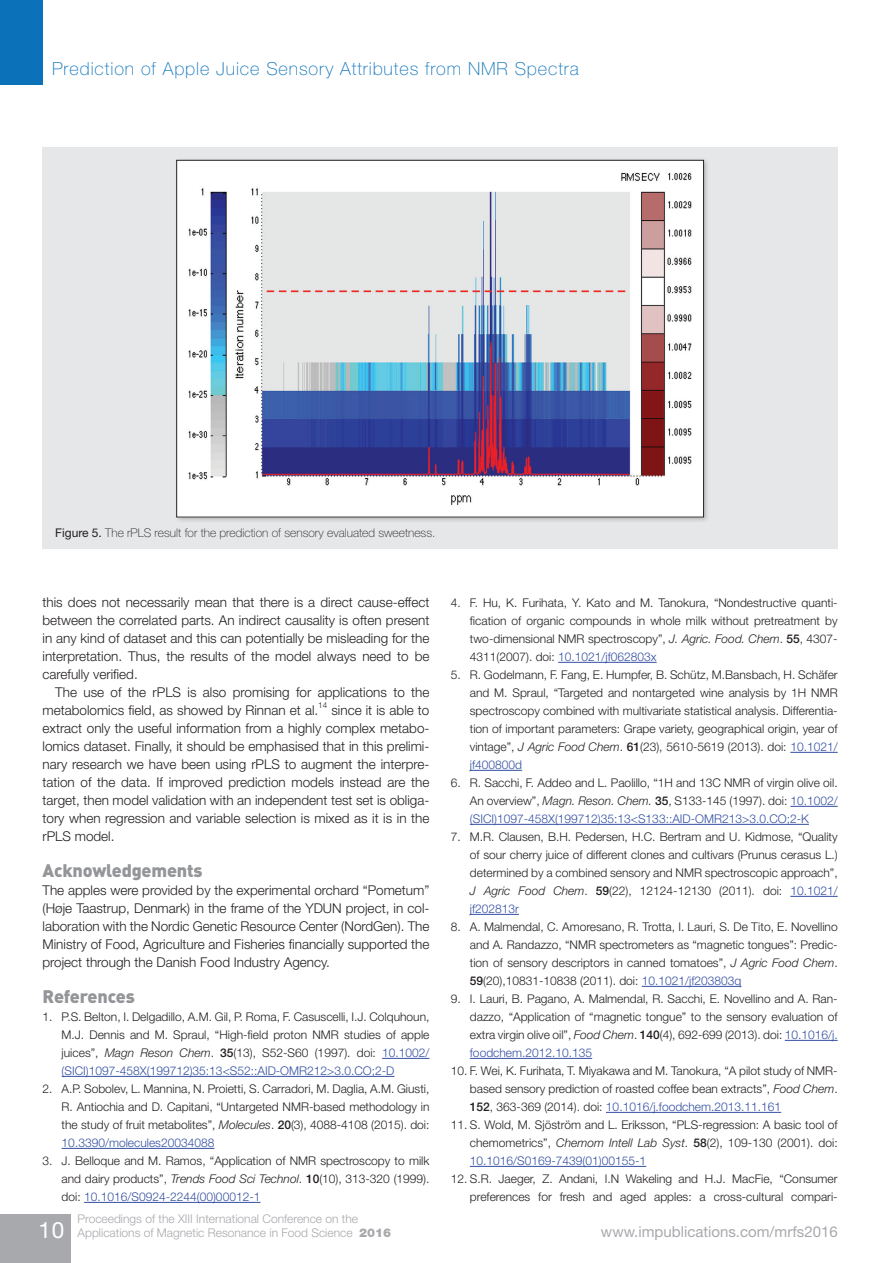
<style>
.page{position:relative;width:893px;height:1263px;background:#fff}
.page>*{position:absolute;margin:0;border:0;box-sizing:border-box;transform-origin:0 0}
.t1{font:22.5px "Helvetica Neue LT Std";color:#fff}
.t2{font:100 18px "Helvetica Neue LT Std";letter-spacing:.05em;color:#0b72ba}
.Head_A{font:900 18px "DINOT";letter-spacing:-.01em;color:#939598}
.t3{font:15px "Helvetica Neue LT Std";color:#a8a9ad}
.Body{font:300 13.5px/18px "Helvetica Neue";color:#231f20;text-align:justify}
.Body_No_Indent{font:300 13.5px/18px "Helvetica Neue";color:#231f20;text-align:justify}
.Body_Refs{font:300 12px/18px "Helvetica Neue";color:#231f20;text-align:justify}
.t4{font:300 12px/14.4px "Helvetica Neue";color:#a8a9ad}
.t5{font:100 12px "Helvetica Neue LT Std";color:#231f20}
.Body-2{font:300 8.1px "Helvetica Neue";color:#231f20}
.s1{font-weight:400}
.s2{font-style:italic}
.s3{font-weight:500}
.s4{color:#334fa2}
.s5{font-family:"Helvetica Neue LT Std";font-weight:900}
</style>
<div class="page">
<div style="left:0;top:0;width:43px;height:85px;background:#0b72ba"></div>
<div style="left:0;top:1214px;width:71px;height:49px;background:#a8a9ad"></div>
<hr style="left:382px;top:1058px;width:47px;height:1px;background:#334fa2">
<hr style="left:62px;top:1076px;width:332px;height:1px;background:#334fa2">
<hr style="left:62px;top:1148px;width:152px;height:1px;background:#334fa2">
<hr style="left:84px;top:1202px;width:176px;height:1px;background:#334fa2">
<hr style="left:558px;top:662px;width:99px;height:1px;background:#334fa2">
<hr style="left:790px;top:752px;width:48px;height:1px;background:#334fa2">
<hr style="left:470px;top:770px;width:52px;height:1px;background:#334fa2">
<hr style="left:790px;top:806px;width:48px;height:1px;background:#334fa2">
<hr style="left:470px;top:824px;width:339px;height:1px;background:#334fa2">
<hr style="left:790px;top:896px;width:48px;height:1px;background:#334fa2">
<hr style="left:470px;top:914px;width:49px;height:1px;background:#334fa2">
<hr style="left:642px;top:986px;width:99px;height:1px;background:#334fa2">
<hr style="left:785px;top:1040px;width:53px;height:1px;background:#334fa2">
<hr style="left:470px;top:1058px;width:122px;height:1px;background:#334fa2">
<hr style="left:606px;top:1112px;width:175px;height:1px;background:#334fa2">
<hr style="left:470px;top:1166px;width:176px;height:1px;background:#334fa2">
<div style="left:43px;top:147px;width:795px;height:402px;background:#e6e7e9"></div>
<div style="left:174px;top:158px;width:536px;height:366px;background:#231f20;opacity:.25"></div>
<img style="left:178px;top:162px;width:524px;height:353px">
<h2 class="t2" style="left:52px;top:58px;width:528px">Prediction of Apple Juice Sensory Attributes from NMR Spectra</h2>
<p class="t5" style="left:55px;top:525px;width:382px"><span class="s1">Figure 5.</span> The rPLS result for the prediction of sensory evaluated sweetness.</p>
<p class="Body" style="left:43px;top:593px;width:388px">this does not necessarily mean that there is a direct cause-effect between the correlated parts. An indirect causality is often present in any kind of dataset and this can potentially be misleading for the interpretation. Thus, the results of the model always need to be carefully verified.</p>
<p class="Body" style="left:43px;top:683px;width:388px;text-indent:13px">The use of the rPLS is also promising for applications to the metabolomics field, as showed by Rinnan et al.</p>
<p class="Body-2" style="left:318px;top:700px;width:11px">14</p>
<p class="Body" style="left:43px;top:701px;width:388px;text-indent:289px">since it is able to extract only the useful information from a highly complex metabo&shy;lomics dataset. Finally, it should be emphasised that in this prelimi&shy;nary research we have been using rPLS to augment the interpre&shy;tation of the data. If improved prediction models instead are the target, then model validation with an independent test set is obliga&shy;tory when regression and variable selection is mixed as it is in the rPLS model.</p>
<p class="Head_A" style="left:43px;top:858px;width:162px">Acknowledgements</p>
<p class="Body_No_Indent" style="left:43px;top:881px;width:388px">The apples were provided by the experimental orchard “Pometum” (Høje Taastrup, Denmark) in the frame of the YDUN project, in col&shy;laboration with the Nordic Genetic Resource Center (NordGen). The Ministry of Food, Agriculture and Fisheries financially supported the project through the Danish Food Industry Agency.</p>
<p class="Head_A" style="left:43px;top:984px;width:94px">References</p>
<p class="Body_Refs" style="left:62px;top:1008px;width:369px;text-indent:-19px">1. P.S. Belton, I. Delgadillo, A.M. Gil, P. Roma, F. Casuscelli, I.J. Colquhoun, M.J. Dennis and M. Spraul, “High-field proton NMR studies of apple juices”, <span class="s2">Magn Reson Chem</span>. <span class="s3">35</span>(13), S52-S60 (1997). doi: <span class="s4">10.1002/ (SICI)1097-458X(199712)35:13&lt;S52::AID-OMR212&gt;3.0.CO;2-D</span></p>
<p class="Body_Refs" style="left:62px;top:1080px;width:369px;text-indent:-19px">2. A.P. Sobolev, L. Mannina, N. Proietti, S. Carradori, M. Daglia, A.M. Giusti, R. Antiochia and D. Capitani, “Untargeted NMR-based methodology in the study of fruit metabolites”, <span class="s2">Molecules</span>. <span class="s3">20</span>(3), 4088-4108 (2015). doi:<br><span class="s4">10.3390/molecules20034088</span></p>
<p class="Body_Refs" style="left:62px;top:1152px;width:369px;text-indent:-19px">3. J. Belloque and M. Ramos, “Application of NMR spectroscopy to milk and dairy products”, <span class="s2">Trends Food Sci Technol</span>. <span class="s3">10</span>(10), 313-320 (1999). doi: <span class="s4">10.1016/S0924-2244(00)00012-1</span></p>
<h1 class="t1" style="left:39px;top:1216px;width:27px">10</h1>
<p class="t4" style="left:78px;top:1211px;width:315px">Proceedings of the XIII International Conference on the<br>Applications of Magnetic Resonance in Food Science <span class="s5">2016</span></p>
<p class="Body_Refs" style="left:470px;top:594px;width:369px;text-indent:-19px">4. F. Hu, K. Furihata, Y. Kato and M. Tanokura, “Nondestructive quanti&shy;fication of organic compounds in whole milk without pretreatment by two-dimensional NMR spectroscopy”, <span class="s2">J. Agric. Food. Chem</span>. <span class="s3">55</span>, 4307- 4311(2007). doi: <span class="s4">10.1021/jf062803x</span></p>
<p class="Body_Refs" style="left:470px;top:666px;width:369px;text-indent:-19px">5. R. Godelmann, F. Fang, E. Humpfer, B. Schütz, M.Bansbach, H. Schäfer and M. Spraul, “Targeted and nontargeted wine analysis by 1H NMR spectroscopy combined with multivariate statistical analysis. Differentia&shy;tion of important parameters: Grape variety, geographical origin, year of vintage”, <span class="s2">J Agric Food Chem</span>. <span class="s3">61</span>(23), 5610-5619 (2013). doi: <span class="s4">10.1021/ jf400800d</span></p>
<p class="Body_Refs" style="left:470px;top:774px;width:369px;text-indent:-19px">6. R. Sacchi, F. Addeo and L. Paolillo, “1H and 13C NMR of virgin olive oil.<br>An overview”, <span class="s2">Magn. Reson. Chem.</span> <span class="s3">35</span>, S133-145 (1997). doi: <span class="s4">10.1002/ (SICI)1097-458X(199712)35:13&lt;S133::AID-OMR213&gt;3.0.CO;2-K</span></p>
<p class="Body_Refs" style="left:470px;top:828px;width:369px;text-indent:-19px">7. M.R. Clausen, B.H. Pedersen, H.C. Bertram and U. Kidmose, “Quality of sour cherry juice of different clones and cultivars (Prunus cerasus L.) determined by a combined sensory and NMR spectroscopic approach”, <span class="s2">J Agric Food Chem</span>. <span class="s3">59</span>(22), 12124-12130 (2011). doi: <span class="s4">10.1021/ jf202813r</span></p>
<p class="Body_Refs" style="left:470px;top:918px;width:369px;text-indent:-19px">8. A. Malmendal, C. Amoresano, R. Trotta, I. Lauri, S. De Tito, E. Novellino and A. Randazzo, “NMR spectrometers as “magnetic tongues”: Predic&shy;tion of sensory descriptors in canned tomatoes”, <span class="s2">J Agric Food Chem</span>.<br><span class="s3">59</span>(20),10831-10838 (2011). doi: <span class="s4">10.1021/jf203803q</span></p>
<p class="Body_Refs" style="left:470px;top:990px;width:369px;text-indent:-19px">9. I. Lauri, B. Pagano, A. Malmendal, R. Sacchi, E. Novellino and A. Ran&shy;dazzo, “Application of “magnetic tongue” to the sensory evaluation of extra virgin olive oil”, <span class="s2">Food Chem</span>. <span class="s3">140</span>(4), 692-699 (2013). doi: <span class="s4">10.1016/j. foodchem.2012.10.135</span></p>
<p class="Body_Refs" style="left:470px;top:1062px;width:369px;text-indent:-19px">10. F. Wei, K. Furihata, T. Miyakawa and M. Tanokura, “A pilot study of NMR&shy;based sensory prediction of roasted coffee bean extracts”, <span class="s2">Food Chem</span>.<br><span class="s3">152</span>, 363-369 (2014). doi: <span class="s4">10.1016/j.foodchem.2013.11.161</span></p>
<p class="Body_Refs" style="left:470px;top:1116px;width:369px;text-indent:-19px">11. S. Wold, M. Sjöström and L. Eriksson, “PLS-regression: A basic tool of chemometrics”, <span class="s2">Chemom Intell Lab Syst</span>. <span class="s3">58</span>(2), 109-130 (2001). doi:<br><span class="s4">10.1016/S0169-7439(01)00155-1</span></p>
<p class="Body_Refs" style="left:451px;top:1170px;width:388px;text-align:right">12. S.R. Jaeger, Z. Andani, I.N Wakeling and H.J. MacFie, “Consumer preferences for fresh and aged apples: a cross-cultural compari-</p>
<p class="t3" style="left:601px;top:1223px;width:238px">www.impublications.com/mrfs2016</p>
</div>
